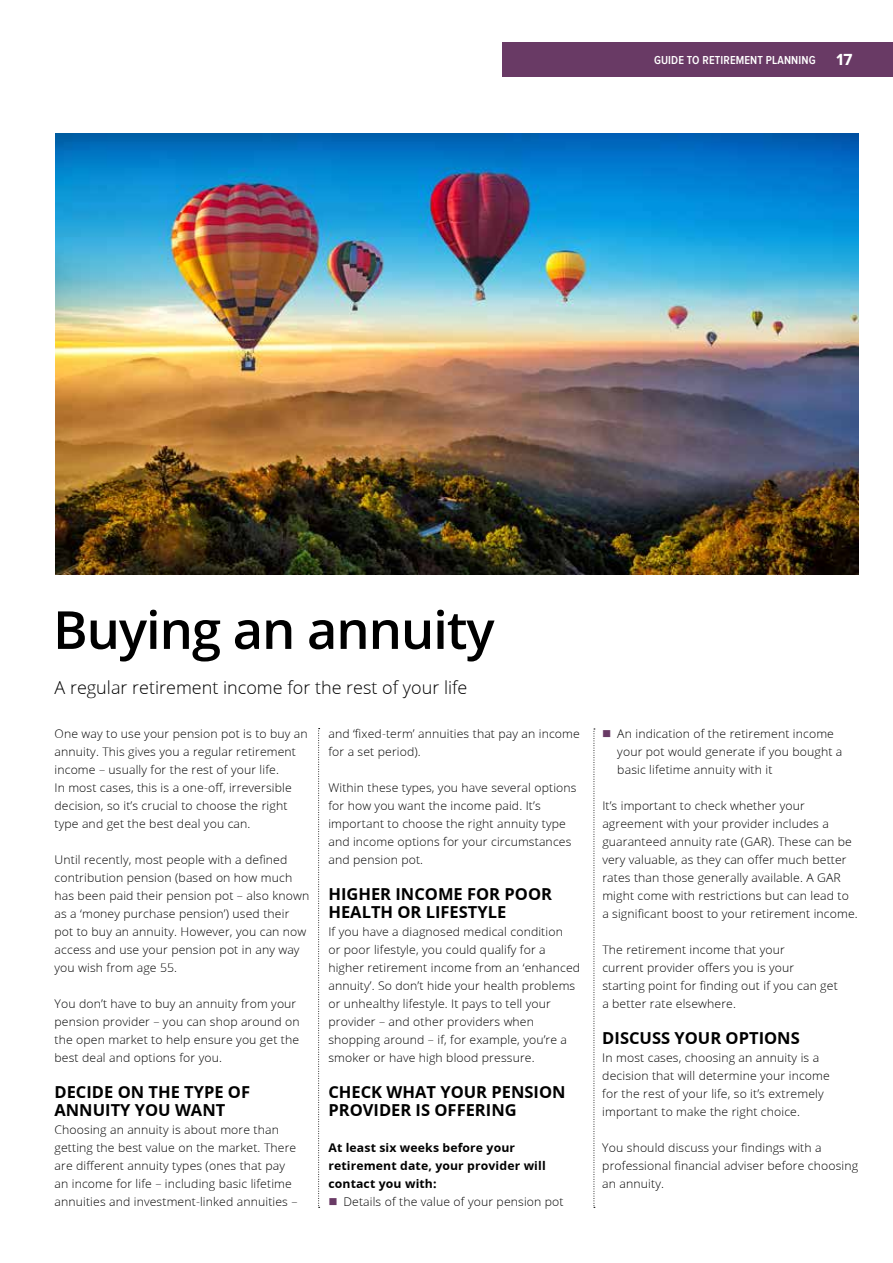
<style>
.page{position:relative;width:893px;height:1263px;background:#fff}
.page>*{position:absolute;margin:0;border:0;box-sizing:border-box;transform-origin:0 0}
.t1{font:600 52.5px "Open Sans";letter-spacing:-.02em;color:#000}
.t2{font:300 18px "Open Sans";color:#000}
.t3{font:700 16.5px/18px "Open Sans";color:#000}
.t4{font:700 16.5px "Proxima Nova";color:#fff}
.t5{font:300 12px/18px "Open Sans";letter-spacing:.01em;color:#000}
.t6{font:700 12px/18px "Open Sans";letter-spacing:.01em;color:#000}
.t7{font:600 12px "Proxima Nova Cond";letter-spacing:.01em;color:#fff}
.s1{color:#693a65}
</style>
<div class="page">
<div style="left:503px;top:43px;width:390px;height:34px;background:#693a65"></div>
<svg style="left:318px;top:728px;width:2px;height:480px"></svg>
<svg style="left:594px;top:729px;width:1px;height:479px"></svg>
<img style="left:55px;top:134px;width:803px;height:440px">
<p class="t7" style="left:654px;top:55px;width:163px">GUIDE TO RETIREMENT PLANNING</p>
<h3 class="t4" style="left:836px;top:50px;width:17px">17</h3>
<h1 class="t1" style="left:53px;top:594px;width:443px">Buying an annuity</h1>
<h2 class="t2" style="left:55px;top:675px;width:414px">A regular retirement income for the rest of your life</h2>
<p class="t5" style="left:55px;top:724px;width:255px">One way to use your pension pot is to buy an annuity. This gives you a regular retirement income – usually for the rest of your life.<br>In most cases, this is a one-off, irreversible decision, so it’s crucial to choose the right type and get the best deal you can.</p>
<p class="t5" style="left:55px;top:850px;width:256px">Until recently, most people with a defined contribution pension (based on how much has been paid their pension pot – also known as a ‘money purchase pension’) used their pot to buy an annuity. However, you can now access and use your pension pot in any way you wish from age 55.</p>
<p class="t5" style="left:55px;top:994px;width:247px">You don’t have to buy an annuity from your pension provider – you can shop around on the open market to help ensure you get the best deal and options for you.</p>
<h3 class="t3" style="left:55px;top:1083px;width:197px">DECIDE ON THE TYPE OF<br>ANNUITY YOU WANT</h3>
<p class="t5" style="left:55px;top:1120px;width:245px">Choosing an annuity is about more than getting the best value on the market. There are different annuity types (ones that pay an income for life – including basic lifetime annuities and investment-linked annuities –</p>
<p class="t5" style="left:328px;top:724px;width:253px">and ‘fixed-term’ annuities that pay an income for a set period).</p>
<p class="t5" style="left:328px;top:778px;width:250px">Within these types, you have several options for how you want the income paid. It’s important to choose the right annuity type and income options for your circumstances and pension pot.</p>
<h3 class="t3" style="left:328px;top:885px;width:225px">HIGHER INCOME FOR POOR<br>HEALTH OR LIFESTYLE</h3>
<p class="t5" style="left:328px;top:922px;width:253px">If you have a diagnosed medical condition<br>or poor lifestyle, you could qualify for a higher retirement income from an ‘enhanced annuity’. So don’t hide your health problems or unhealthy lifestyle. It pays to tell your provider – and other providers when shopping around – if, for example, you’re a smoker or have high blood pressure.</p>
<h3 class="t3" style="left:328px;top:1083px;width:239px">CHECK WHAT YOUR PENSION<br>PROVIDER IS OFFERING</h3>
<p class="t6" style="left:328px;top:1138px;width:219px">At least six weeks before your retirement date, your provider will contact you with:</p>
<p class="t5" style="left:328px;top:1192px;width:237px"><span class="s1">■</span> Details of the value of your pension pot</p>
<p class="t5" style="left:617px;top:724px;width:227px;text-indent:-15px"><span class="s1">■</span> An indication of the retirement income your pot would generate if you bought a basic lifetime annuity with it</p>
<p class="t5" style="left:602px;top:796px;width:257px">It’s important to check whether your agreement with your provider includes a guaranteed annuity rate (GAR). These can be very valuable, as they can offer much better rates than those generally available. A GAR might come with restrictions but can lead to a significant boost to your retirement income.</p>
<p class="t5" style="left:602px;top:940px;width:237px">The retirement income that your<br>current provider offers you is your starting point for finding out if you can get a better rate elsewhere.</p>
<h3 class="t3" style="left:602px;top:1029px;width:199px">DISCUSS YOUR OPTIONS</h3>
<p class="t5" style="left:602px;top:1048px;width:229px">In most cases, choosing an annuity is a decision that will determine your income for the rest of your life, so it’s extremely important to make the right choice.</p>
<p class="t5" style="left:602px;top:1138px;width:257px">You should discuss your findings with a professional financial adviser before choosing an annuity.</p>
</div>
